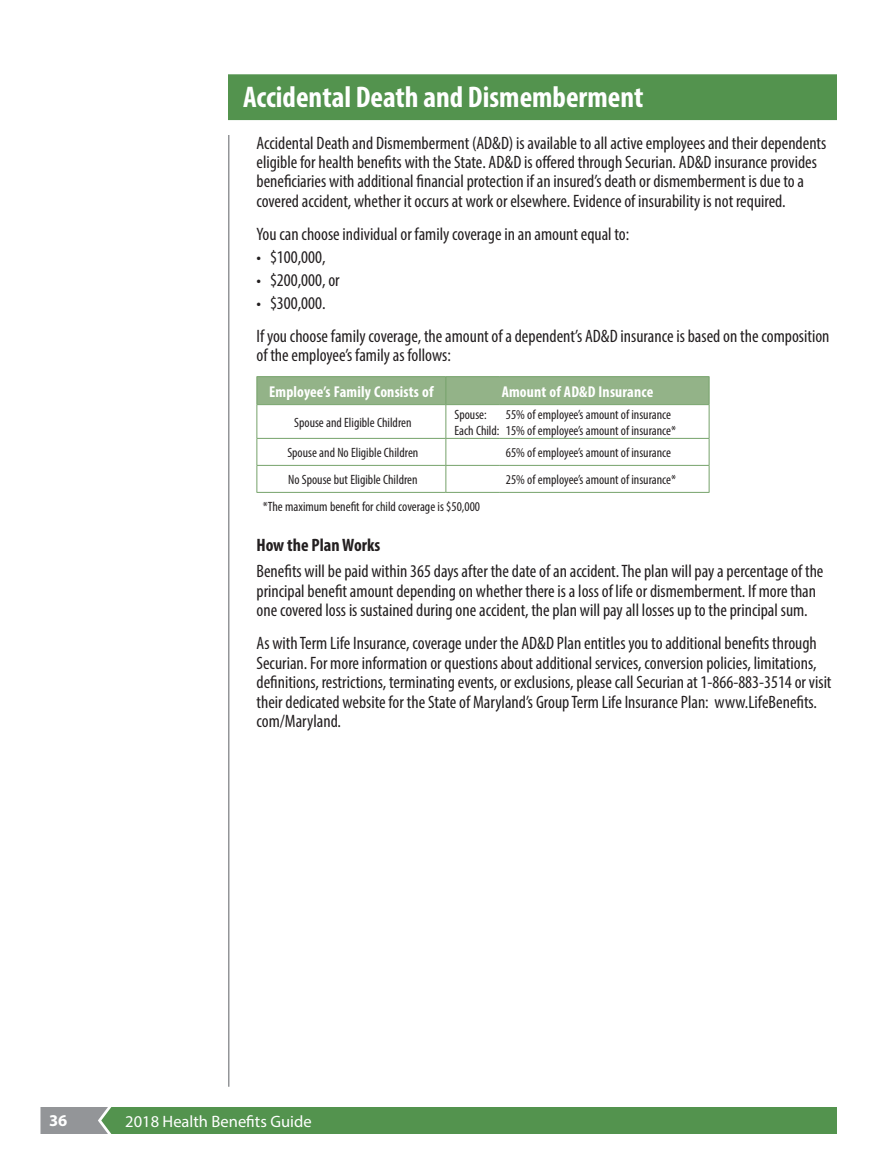
<style>
.page{position:relative;width:891px;height:1161px;background:#fff}
.page>*{position:absolute;margin:0;border:0;box-sizing:border-box;transform-origin:0 0}
.t1{font:700 condensed 30px "Myriad Pro";color:#fff}
.t2{font:condensed 18px/19.5px "Myriad Pro";color:#231f20}
.t3{font:700 condensed 18px "Myriad Pro";color:#231f20}
.t4{font:16.5px "Myriad Pro";color:#fff}
.t5{font:700 16.5px "Myriad Pro";color:#fff}
.t6{font:700 condensed 15.75px "Myriad Pro";letter-spacing:.01em;color:#fff}
.t7{font:condensed 13.5px/16px "Myriad Pro";color:#231f20}
</style>
<div class="page">
<svg style="left:40px;top:1107px;width:797px;height:27px;background:#589354"></svg>
<hr style="left:228px;top:135px;width:2px;height:952px;background:#939598">
<div style="left:229px;top:75px;width:607px;height:44px;background:#53934e"></div>
<div style="left:228px;top:74px;width:609px;height:46px;border:2px solid #53934e"></div>
<svg style="left:257px;top:405px;width:452px;height:87px"></svg>
<hr style="left:256px;top:376px;width:190px;height:1px;background:#75a26a">
<hr style="left:446px;top:376px;width:54px;height:1px;background:#75a26a">
<hr style="left:500px;top:376px;width:210px;height:1px;background:#75a26a">
<div style="left:256px;top:377px;width:454px;height:27px;background:#93b388"></div>
<hr style="left:256px;top:404px;width:190px;height:1px;background:#75a26a">
<hr style="left:256px;top:405px;width:1px;height:33px;background:#75a26a">
<hr style="left:446px;top:404px;width:54px;height:1px;background:#75a26a">
<hr style="left:446px;top:405px;width:1px;height:33px;background:#75a26a">
<hr style="left:500px;top:404px;width:210px;height:1px;background:#75a26a">
<hr style="left:709px;top:405px;width:1px;height:33px;background:#75a26a">
<hr style="left:256px;top:438px;width:190px;height:1px;background:#75a26a">
<hr style="left:446px;top:438px;width:54px;height:1px;background:#75a26a">
<hr style="left:500px;top:438px;width:210px;height:1px;background:#75a26a">
<hr style="left:256px;top:465px;width:190px;height:1px;background:#75a26a">
<svg style="left:256px;top:439px;width:1px;height:53px"></svg>
<hr style="left:446px;top:465px;width:54px;height:1px;background:#75a26a">
<svg style="left:446px;top:439px;width:1px;height:53px"></svg>
<hr style="left:500px;top:465px;width:210px;height:1px;background:#75a26a">
<svg style="left:709px;top:439px;width:1px;height:53px"></svg>
<hr style="left:256px;top:492px;width:190px;height:1px;background:#75a26a">
<hr style="left:446px;top:492px;width:54px;height:1px;background:#75a26a">
<hr style="left:500px;top:492px;width:210px;height:1px;background:#75a26a">
<h1 class="t1" style="left:243px;top:78px;width:402px">Accidental Death and Dismemberment</h1>
<p class="t2" style="left:256px;top:133px;width:571px">Accidental Death and Dismemberment (AD&amp;D) is available to all active employees and their dependents eligible for health benefits with the State. AD&amp;D is offered through Securian. AD&amp;D insurance provides beneficiaries with additional financial protection if an insured’s death or dismemberment is due to a covered accident, whether it occurs at work or elsewhere. Evidence of insurability is not required.</p>
<p class="t2" style="left:257px;top:224px;width:374px">You can choose individual or family coverage in an amount equal to:</p>
<p class="t2" style="left:257px;top:247px;width:70px">• $100,000,</p>
<p class="t2" style="left:257px;top:270px;width:85px">• $200,000, or</p>
<p class="t2" style="left:257px;top:286px;width:575px;line-height:33px">• $300,000.<br>If you choose family coverage, the amount of a dependent’s AD&amp;D insurance is based on the composition</p>
<p class="t2" style="left:257px;top:345px;width:196px">of the employee’s family as follows:</p>
<p class="t6" style="left:269px;top:381px;width:166px">Employee’s Family Consists of</p>
<p class="t6" style="left:502px;top:381px;width:153px">Amount of AD&amp;D Insurance</p>
<p class="t7" style="left:294px;top:414px;width:119px">Spouse and Eligible Children</p>
<p class="t7" style="left:455px;top:406px;width:47px">Spouse:<br>Each Child:</p>
<p class="t7" style="left:506px;top:406px;width:172px">55% of employee’s amount of insurance<br>15% of employee’s amount of insurance*</p>
<p class="t7" style="left:287px;top:444px;width:133px">Spouse and No Eligible Children</p>
<p class="t7" style="left:506px;top:444px;width:167px">65% of employee’s amount of insurance</p>
<p class="t7" style="left:288px;top:471px;width:131px">No Spouse but Eligible Children</p>
<p class="t7" style="left:506px;top:471px;width:172px">25% of employee’s amount of insurance*</p>
<p class="t7" style="left:263px;top:498px;width:219px">*The maximum benefit for child coverage is $50,000</p>
<p class="t3" style="left:256px;top:534px;width:125px">How the Plan Works</p>
<p class="t2" style="left:256px;top:561px;width:569px">Benefits will be paid within 365 days after the date of an accident. The plan will pay a percentage of the principal benefit amount depending on whether there is a loss of life or dismemberment. If more than one covered loss is sustained during one accident, the plan will pay all losses up to the principal sum.</p>
<p class="t2" style="left:256px;top:633px;width:577px">As with Term Life Insurance, coverage under the AD&amp;D Plan entitles you to additional benefits through Securian. For more information or questions about additional services, conversion policies, limitations, definitions, restrictions, terminating events, or exclusions, please call Securian at 1-866-883-3514 or visit their dedicated website for the State of Maryland’s Group Term Life Insurance Plan: www.LifeBenefits. com/Maryland.</p>
<p class="t5" style="left:49px;top:1109px;width:20px">36</p>
<p class="t4" style="left:125px;top:1111px;width:188px">2018 Health Benefits Guide</p>
</div>
